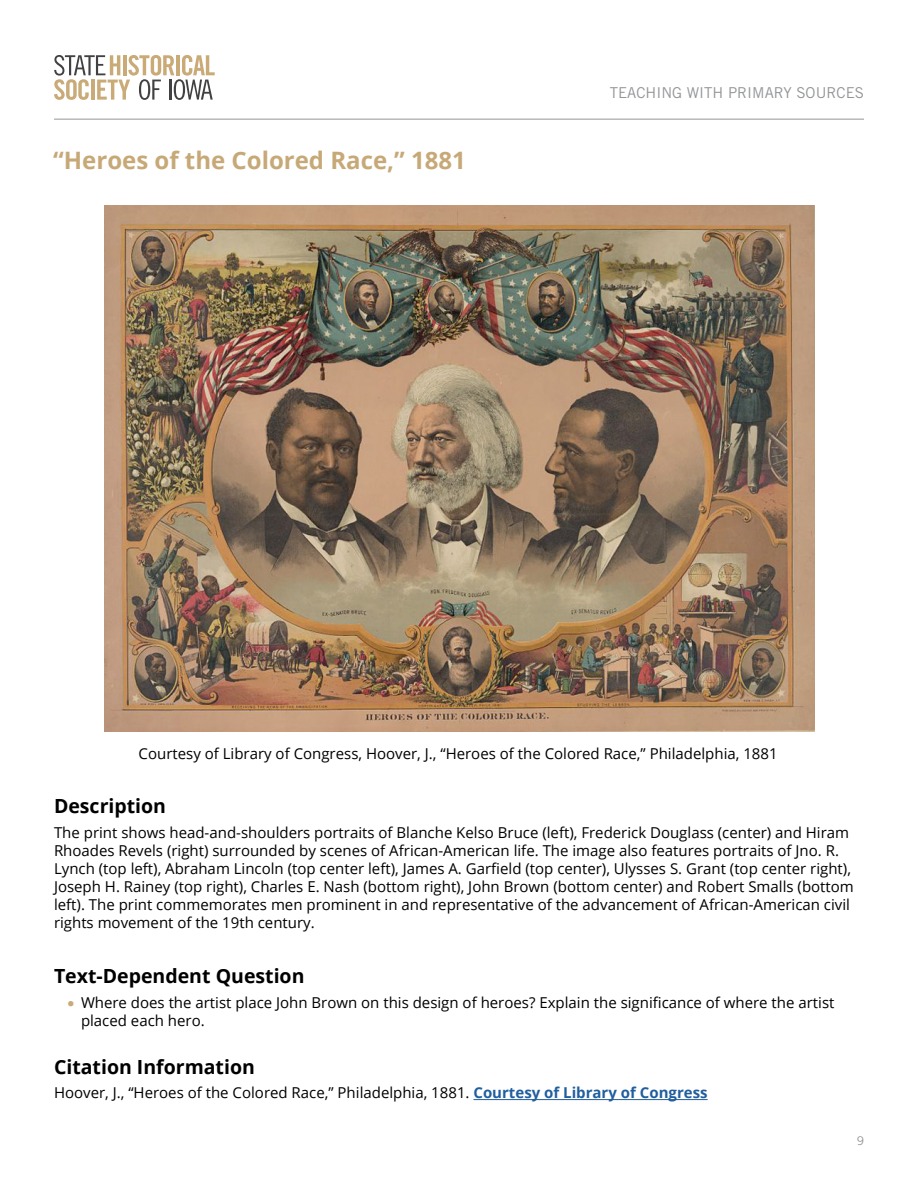
<style>
.page{position:relative;width:918px;height:1188px;background:#fff}
.page>*{position:absolute;margin:0;border:0;box-sizing:border-box;transform-origin:0 0}
.t1{font:700 24px "Open Sans";color:#c7a978}
.t2{font:700 19.5px "Open Sans";color:#000}
.t3{font:15px/18px "Open Sans";color:#000}
.t4{font:15px "Trade Gothic LT Std";color:#939598}
.t5{font:12px "Trade Gothic LT Std";color:#939598}
.s1{color:#caab78}
.s2{font-weight:700;color:#215e9e}
</style>
<div class="page">
<hr style="left:54px;top:119px;width:810px;height:1px;background:#939598">
<svg style="left:54px;top:55px;width:161px;height:45px"></svg>
<hr style="left:473px;top:1099px;width:235px;height:1px;background:#215e9e">
<img style="left:105px;top:206px;width:709px;height:526px">
<h2 class="t1" style="left:53px;top:144px;width:414px">“Heroes of the Colored Race,” 1881</h2>
<p class="t4" style="left:610px;top:83px;width:256px">TEACHING WITH PRIMARY SOURCES</p>
<p class="t3" style="left:139px;top:744px;width:641px">Courtesy of Library of Congress, Hoover, J., “Heroes of the Colored Race,” Philadelphia, 1881</p>
<h3 class="t2" style="left:54px;top:792px;width:114px">Description</h3>
<p class="t3" style="left:54px;top:823px;width:797px">The print shows head-and-shoulders portraits of Blanche Kelso Bruce (left), Frederick Douglass (center) and Hiram<br>Rhoades Revels (right) surrounded by scenes of African-American life. The image also features portraits of Jno. R.</p>
<p class="t3" style="left:54px;top:859px;width:799px">Lynch (top left), Abraham Lincoln (top center left), James A. Garfield (top center), Ulysses S. Grant (top center right),</p>
<p class="t3" style="left:54px;top:877px;width:801px">Joseph H. Rainey (top right), Charles E. Nash (bottom right), John Brown (bottom center) and Robert Smalls (bottom left). The print commemorates men prominent in and representative of the advancement of African-American civil rights movement of the 19th century.</p>
<p class="t2" style="left:54px;top:962px;width:252px">Text-Dependent Question</p>
<p class="t3" style="left:68px;top:993px;width:768px"><span class="s1">•</span> Where does the artist place John Brown on this design of heroes? Explain the significance of where the artist</p>
<p class="t3" style="left:81px;top:1011px;width:125px">placed each hero.</p>
<p class="t2" style="left:54px;top:1053px;width:202px">Citation Information</p>
<p class="t3" style="left:54px;top:1084px;width:655px">Hoover, J., “Heroes of the Colored Race,” Philadelphia, 1881. <span class="s2">Courtesy of Library of Congress</span></p>
<p class="t5" style="left:857px;top:1133px;width:9px">9</p>
</div>
